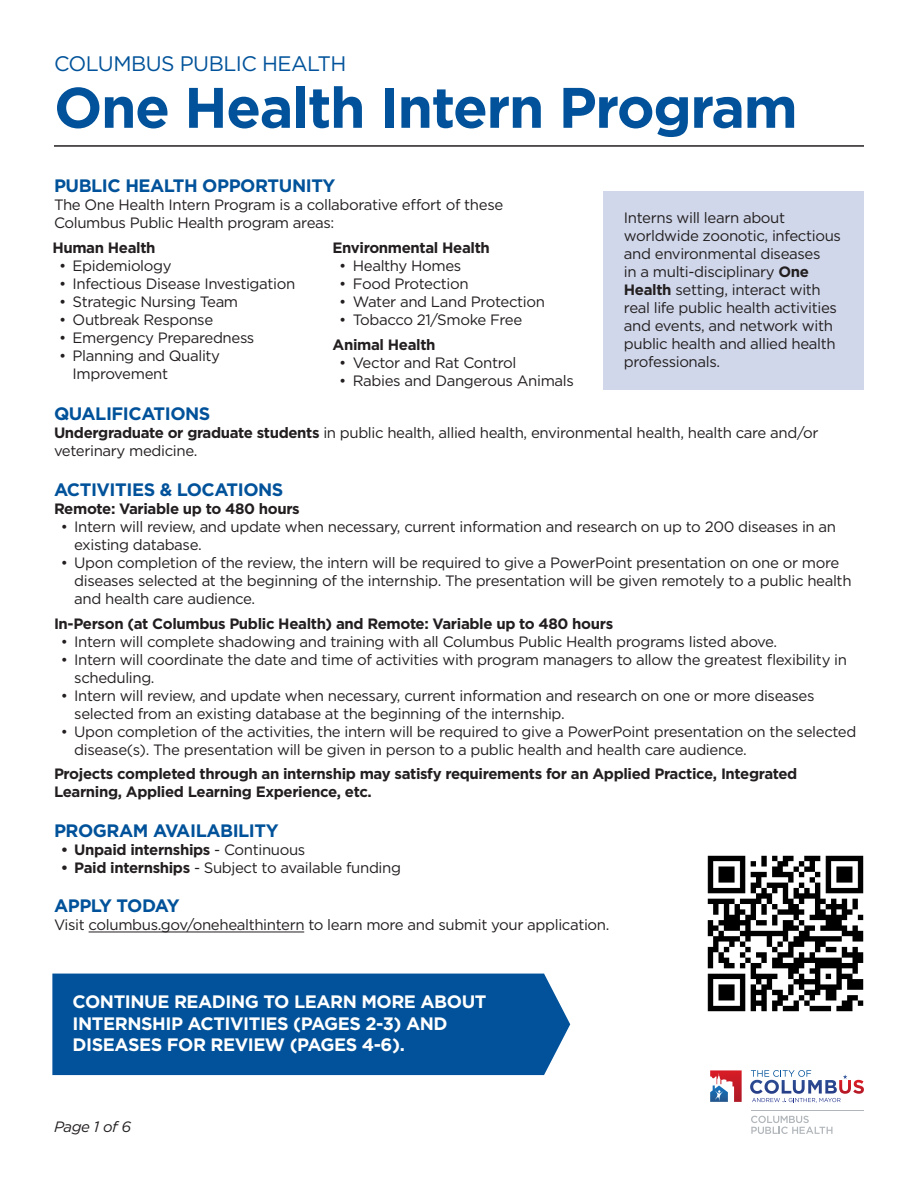
<style>
.page{position:relative;width:918px;height:1188px;background:#fff}
.page>*{position:absolute;margin:0;border:0;box-sizing:border-box;transform-origin:0 0}
.t1{font:700 57px "Gotham";letter-spacing:-.025em;color:#01529a}
.t2{font:21px "Gotham";letter-spacing:-.025em;color:#01529a}
.t3{font:700 18px/21.6px "Gotham";letter-spacing:-.025em;color:#fff}
.t4{font:700 18px "Gotham";letter-spacing:-.025em;color:#01529a}
.t5{font:15px/18px "Gotham";letter-spacing:-.025em;color:#231f20}
.t6{font:700 15px/18px "Gotham";letter-spacing:-.025em;color:#231f20}
.t7{font:italic 15px "Gotham";letter-spacing:-.025em;color:#231f20}
.s1{font-weight:700}
.s2{font-weight:400}
</style>
<div class="page">
<hr style="left:54px;top:145px;width:810px;height:2px;background:#231f20">
<div style="left:604px;top:191px;width:260px;height:198px;background:#d0d7ea"></div>
<hr style="left:89px;top:932px;width:215px;height:1px;background:#231f20">
<hr style="left:751px;top:1111px;width:113px;height:1px;background:#b2b7bb">
<svg style="left:710px;top:1070px;width:32px;height:32px"></svg>
<svg style="left:751px;top:1116px;width:81px;height:18px"></svg>
<svg style="left:750px;top:1070px;width:114px;height:33px"></svg>
<div style="left:52px;top:974px;width:518px;height:101px;background:#01529a"></div>
<img style="left:707px;top:855px;width:157px;height:157px">
<p class="t2" style="left:54px;top:50px;width:294px">COLUMBUS PUBLIC HEALTH</p>
<p class="t1" style="left:54px;top:70px;width:745px">One Health Intern Program</p>
<p class="t4" style="left:54px;top:174px;width:283px">PUBLIC HEALTH OPPORTUNITY</p>
<p class="t5" style="left:54px;top:195px;width:451px">The One Health Intern Program is a collaborative effort of these<br>Columbus Public Health program areas:</p>
<p class="t6" style="left:52px;top:238px;width:105px">Human Health</p>
<p class="t5" style="left:59px;top:256px;width:114px">• Epidemiology</p>
<p class="t5" style="left:59px;top:274px;width:238px">• Infectious Disease Investigation</p>
<p class="t5" style="left:59px;top:292px;width:181px">• Strategic Nursing Team</p>
<p class="t5" style="left:59px;top:310px;width:156px">• Outbreak Response</p>
<p class="t5" style="left:59px;top:328px;width:197px">• Emergency Preparedness</p>
<p class="t5" style="left:73px;top:346px;width:149px;text-indent:-14px">• Planning and Quality<br>Improvement</p>
<p class="t6" style="left:333px;top:238px;width:159px">Environmental Health</p>
<p class="t5" style="left:339px;top:256px;width:124px">• Healthy Homes</p>
<p class="t5" style="left:339px;top:274px;width:131px">• Food Protection</p>
<p class="t5" style="left:339px;top:292px;width:207px">• Water and Land Protection</p>
<p class="t5" style="left:339px;top:310px;width:184px">• Tobacco 21/Smoke Free</p>
<p class="t6" style="left:333px;top:335px;width:104px">Animal Health</p>
<p class="t5" style="left:339px;top:353px;width:179px">• Vector and Rat Control</p>
<p class="t5" style="left:339px;top:371px;width:236px">• Rabies and Dangerous Animals</p>
<p class="t5" style="left:624px;top:209px;width:219px">Interns will learn about worldwide zoonotic, infectious and environmental diseases<br>in a multi-disciplinary <span class="s1">One<br>Health</span> setting, interact with real life public health activities and events, and network with public health and allied health professionals.</p>
<p class="t4" style="left:54px;top:402px;width:158px">QUALIFICATIONS</p>
<p class="t5" style="left:54px;top:424px;width:766px"><span class="s1">Undergraduate or graduate students</span> in public health, allied health, environmental health, health care and/or veterinary medicine.</p>
<p class="t4" style="left:54px;top:477px;width:231px">ACTIVITIES &amp; LOCATIONS</p>
<p class="t6" style="left:54px;top:499px;width:247px">Remote: Variable up to 480 hours</p>
<p class="t5" style="left:74px;top:517px;width:763px;text-indent:-14px">• Intern will review, and update when necessary, current information and research on up to 200 diseases in an existing database.</p>
<p class="t5" style="left:74px;top:553px;width:779px;text-indent:-14px">• Upon completion of the review, the intern will be required to give a PowerPoint presentation on one or more diseases selected at the beginning of the internship. The presentation will be given remotely to a public health and health care audience.</p>
<p class="t6" style="left:54px;top:614px;width:561px">In-Person (at Columbus Public Health) and Remote: Variable up to 480 hours</p>
<p class="t5" style="left:61px;top:632px;width:718px">• Intern will complete shadowing and training with all Columbus Public Health programs listed above.</p>
<p class="t5" style="left:74px;top:650px;width:774px;text-indent:-14px">• Intern will coordinate the date and time of activities with program managers to allow the greatest flexibility in scheduling.</p>
<p class="t5" style="left:74px;top:686px;width:742px;text-indent:-14px">• Intern will review, and update when necessary, current information and research on one or more diseases selected from an existing database at the beginning of the internship.</p>
<p class="t5" style="left:74px;top:722px;width:784px;text-indent:-14px">• Upon completion of the activities, the intern will be required to give a PowerPoint presentation on the selected disease(s). The presentation will be given in person to a public health and health care audience.</p>
<p class="t6" style="left:54px;top:765px;width:745px">Projects completed through an internship may satisfy requirements for an Applied Practice, Integrated<br>Learning, Applied Learning Experience, etc.</p>
<p class="t4" style="left:54px;top:819px;width:226px">PROGRAM AVAILABILITY</p>
<p class="t6" style="left:61px;top:840px;width:246px">• Unpaid internships <span class="s2">- Continuous</span></p>
<p class="t5" style="left:61px;top:858px;width:342px"><span class="s1">• Paid internships</span> - Subject to available funding</p>
<p class="t4" style="left:54px;top:894px;width:127px">APPLY TODAY</p>
<p class="t5" style="left:54px;top:916px;width:557px">Visit columbus.gov/onehealthintern to learn more and submit your application.</p>
<p class="t3" style="left:73px;top:991px;width:415px">CONTINUE READING TO LEARN MORE ABOUT<br>INTERNSHIP ACTIVITIES (PAGES 2-3) AND<br>DISEASES FOR REVIEW (PAGES 4-6).</p>
<p class="t7" style="left:54px;top:1118px;width:79px">Page 1 of 6</p>
</div>
